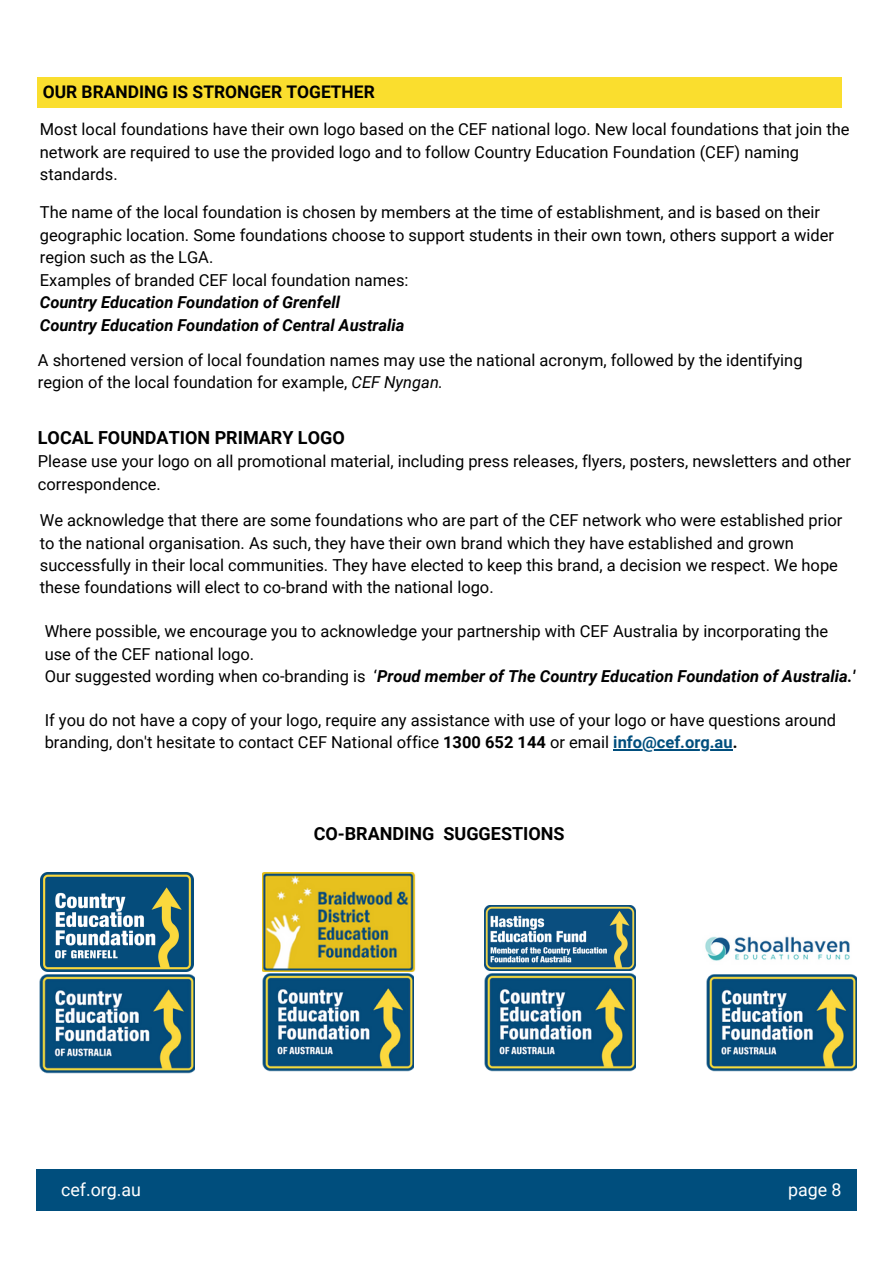
<style>
.page{position:relative;width:893px;height:1264px;background:#fff}
.page>*{position:absolute;margin:0;border:0;box-sizing:border-box;transform-origin:0 0}
.t1{font:700 18px "Roboto";color:#000}
.t2{font:17.85px "Roboto";color:#fff}
.t3{font:700 17.4px "Roboto";color:#000}
.t4{font:16.5px/22.5px "Roboto";color:#000}
.t5{font:italic 700 16.5px "Roboto";color:#000}
.s1{font-style:italic}
.s2{font-weight:400;font-style:normal}
.s3{font-weight:700}
.s4{font-weight:700;color:#004e7d}
</style>
<div class="page">
<img style="left:40px;top:872px;width:153px;height:99px">
<img style="left:40px;top:974px;width:154px;height:99px">
<img style="left:484px;top:974px;width:151px;height:97px">
<img style="left:484px;top:905px;width:151px;height:65px">
<img style="left:262px;top:974px;width:151px;height:97px">
<img style="left:262px;top:872px;width:154px;height:99px">
<img style="left:705px;top:936px;width:145px;height:25px">
<img style="left:706px;top:974px;width:150px;height:96px">
<div style="left:37px;top:1168px;width:819px;height:42px;background:#004e7d"></div>
<div style="left:37px;top:77px;width:804px;height:30px;background:#fade2e"></div>
<hr style="left:613px;top:749px;width:119px;height:1px;background:#004e7d">
<p class="t3" style="left:43px;top:81px;width:333px">OUR BRANDING IS STRONGER TOGETHER</p>
<p class="t4" style="left:40px;top:118px;width:811px">Most local foundations have their own logo based on the CEF national logo. New local foundations that join the network are required to use the provided logo and to follow Country Education Foundation (CEF) naming standards.</p>
<p class="t4" style="left:40px;top:201px;width:795px">The name of the local foundation is chosen by members at the time of establishment, and is based on their geographic location. Some foundations choose to support students in their own town, others support a wider region such as the LGA.</p>
<p class="t4" style="left:40px;top:269px;width:370px">Examples of branded CEF local foundation names:</p>
<p class="t5" style="left:40px;top:293px;width:302px">Country Education Foundation of Grenfell</p>
<p class="t5" style="left:40px;top:315px;width:366px">Country Education Foundation of Central Australia</p>
<p class="t4" style="left:38px;top:349px;width:766px">A shortened version of local foundation names may use the national acronym, followed by the identifying region of the local foundation for example, <span class="s1">CEF Nyngan.</span></p>
<p class="t1" style="left:38px;top:427px;width:308px">LOCAL FOUNDATION PRIMARY LOGO</p>
<p class="t4" style="left:38px;top:450px;width:814px">Please use your logo on all promotional material, including press releases, flyers, posters, newsletters and other correspondence.</p>
<p class="t4" style="left:40px;top:509px;width:804px">We acknowledge that there are some foundations who are part of the CEF network who were established prior to the national organisation. As such, they have their own brand which they have established and grown successfully in their local communities. They have elected to keep this brand, a decision we respect. We hope these foundations will elect to co-brand with the national logo.</p>
<p class="t4" style="left:45px;top:620px;width:785px">Where possible, we encourage you to acknowledge your partnership with CEF Australia by incorporating the use of the CEF national logo.</p>
<p class="t5" style="left:45px;top:666px;width:812px"><span class="s2">Our suggested wording when co-branding is ‘</span>Proud member of The Country Education Foundation of Australia.'</p>
<p class="t4" style="left:45px;top:709px;width:793px">If you do not have a copy of your logo, require any assistance with use of your logo or have questions around branding, don't hesitate to contact CEF National office <span class="s3">1300 652 144</span> or email <span class="s4">info@cef.org.au</span><span class="s3">.</span></p>
<p class="t2" style="left:61px;top:1178px;width:81px">cef.org.au</p>
<p class="t1" style="left:313px;top:823px;width:252px">CO-BRANDING SUGGESTIONS</p>
<p class="t2" style="left:788px;top:1178px;width:55px">page 8</p>
</div>
